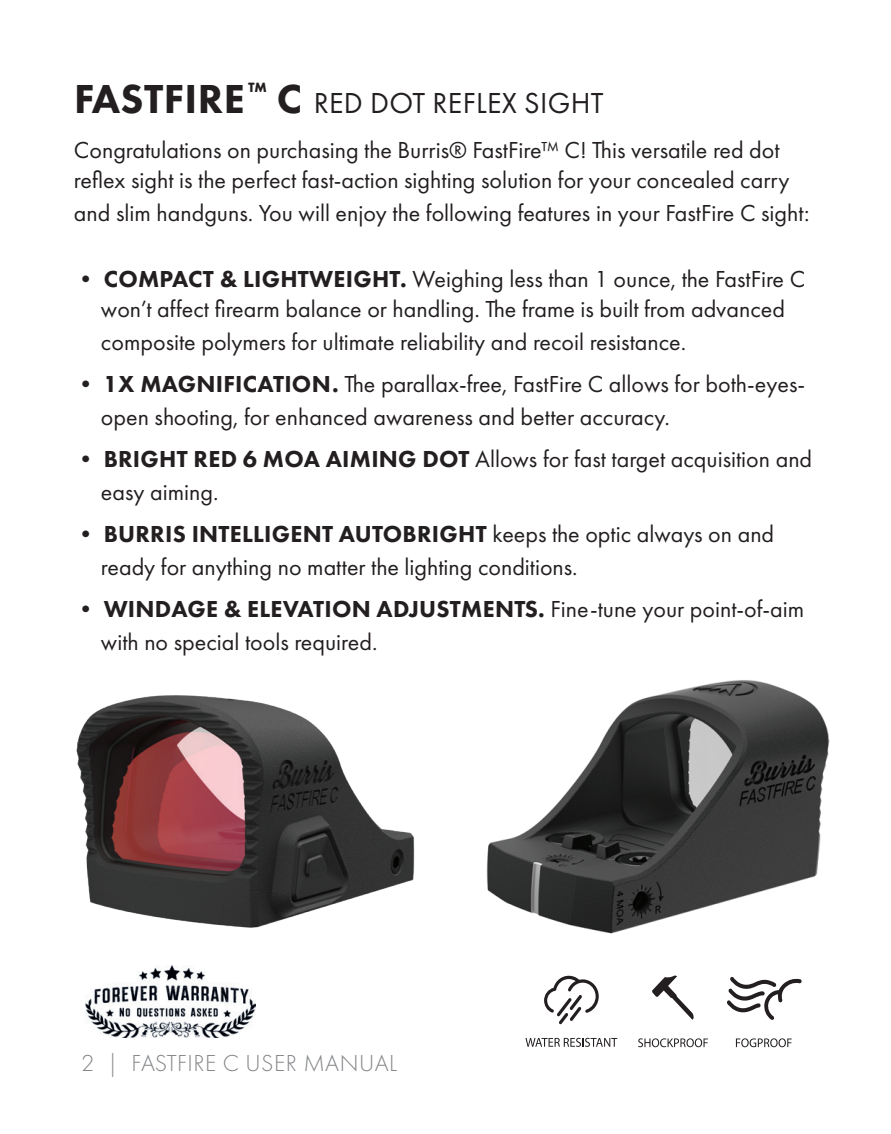
<style>
.page{position:relative;width:891px;height:1134px;background:#fff}
.page>*{position:absolute;margin:0;border:0;box-sizing:border-box;transform-origin:0 0}
.t1{font:30px "Futura PT";letter-spacing:.01em;color:#231f20}
.t2{font:24px/33px "Futura PT";color:#231f20}
.t3{font:300 24px "Futura PT";letter-spacing:.02em;color:#828487}
.s1{font-weight:800;font-size:42px}
.s2{font-weight:800}
</style>
<div class="page">
<img style="left:86px;top:966px;width:170px;height:71px">
<img style="left:76px;top:695px;width:338px;height:233px">
<img style="left:486px;top:680px;width:344px;height:254px">
<svg style="left:544px;top:976px;width:55px;height:48px"></svg>
<svg style="left:652px;top:975px;width:42px;height:45px"></svg>
<svg style="left:727px;top:977px;width:75px;height:43px"></svg>
<svg style="left:638px;top:1038px;width:70px;height:9px"></svg>
<svg style="left:736px;top:1039px;width:4px;height:8px"></svg>
<svg style="left:741px;top:1038px;width:8px;height:9px"></svg>
<svg style="left:742px;top:1039px;width:6px;height:7px"></svg>
<svg style="left:750px;top:1038px;width:19px;height:9px"></svg>
<svg style="left:770px;top:1038px;width:8px;height:9px"></svg>
<svg style="left:771px;top:1039px;width:6px;height:7px"></svg>
<svg style="left:780px;top:1039px;width:12px;height:8px"></svg>
<svg style="left:525px;top:1038px;width:92px;height:9px"></svg>
<p class="t1" style="left:74px;top:85px;width:531px"><span class="s1">FASTFIRE</span><sup>™</sup> <span class="s1">C</span> RED DOT REFLEX SIGHT</p>
<p class="t2" style="left:74px;top:135px;width:717px;line-height:30px">Congratulations on purchasing the Burris® FastFire™ C! This versatile red dot reflex sight is the perfect fast-action sighting solution for your concealed carry</p>
<p class="t2" style="left:74px;top:196px;width:737px">and slim handguns. You will enjoy the following features in your FastFire C sight:</p>
<p class="t2" style="left:74px;top:264px;width:733px;line-height:30px;text-align:center">• <span class="s2">COMPACT &amp; LIGHTWEIGHT.</span> Weighing less than 1 ounce, the FastFire C won’t affect firearm balance or handling. The frame is built from advanced</p>
<p class="t2" style="left:101px;top:325px;width:587px">composite polymers for ultimate reliability and recoil resistance.</p>
<p class="t2" style="left:101px;top:367px;width:706px;text-indent:-27px">• <span class="s2">1X MAGNIFICATION.</span> The parallax-free, FastFire C allows for both-eyes&shy;open shooting, for enhanced awareness and better accuracy.</p>
<p class="t2" style="left:101px;top:442px;width:713px;text-indent:-27px">• <span class="s2">BRIGHT RED 6 MOA AIMING DOT</span> Allows for fast target acquisition and easy aiming.</p>
<p class="t2" style="left:101px;top:517px;width:675px;text-indent:-27px">• <span class="s2">BURRIS INTELLIGENT AUTOBRIGHT</span> keeps the optic always on and ready for anything no matter the lighting conditions.</p>
<p class="t2" style="left:101px;top:592px;width:705px;text-indent:-27px">• <span class="s2">WINDAGE &amp; ELEVATION ADJUSTMENTS.</span> Fine-tune your point-of-aim with no special tools required.</p>
<p class="t3" style="left:81px;top:1050px;width:318px">2 | FASTFIRE C USER MANUAL</p>
</div>
